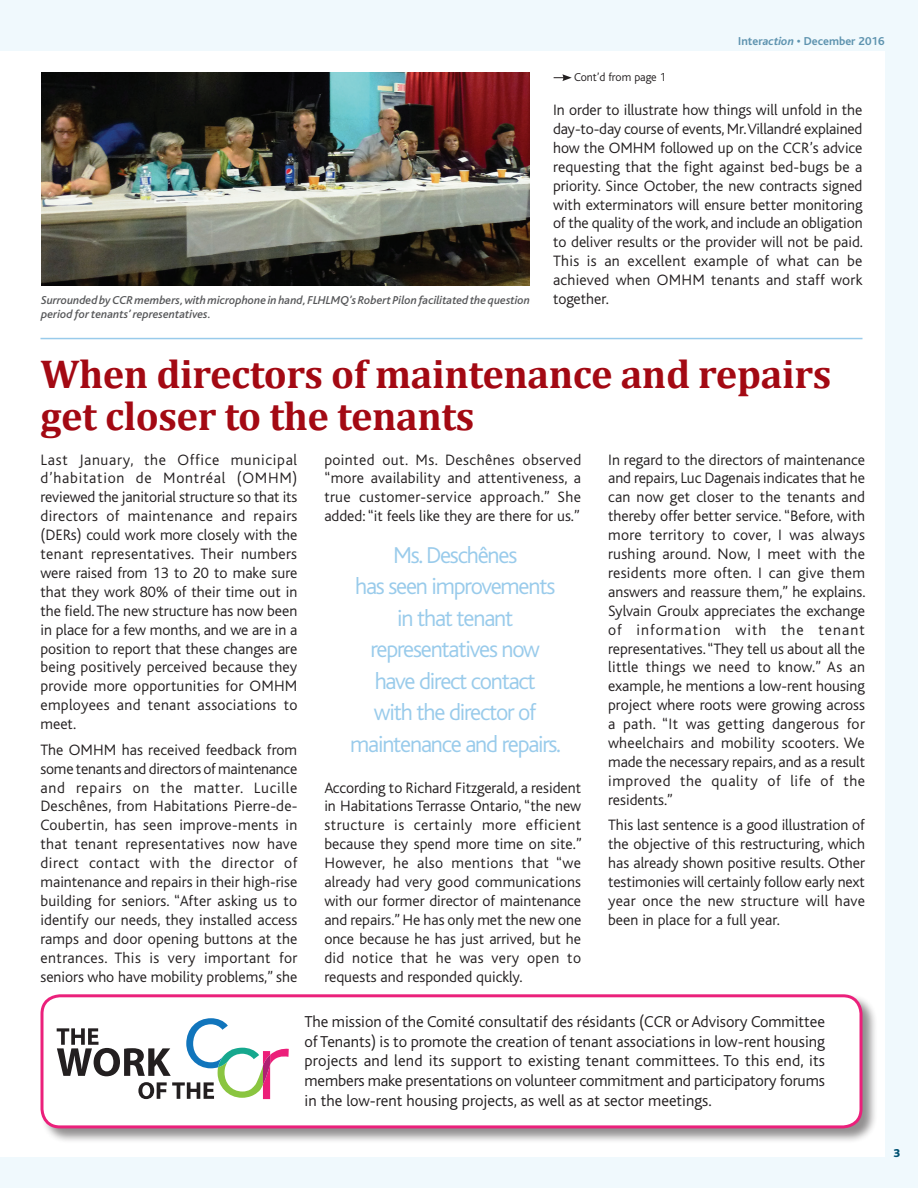
<style>
.page{position:relative;width:918px;height:1188px;background:#f0f9fd}
.page>*{position:absolute;margin:0;border:0;box-sizing:border-box;transform-origin:0 0}
._02-SignatureEsther{font:700 40.5px/42px "Cambria";letter-spacing:-.01em;color:#a30913}
._02-SignatureEsther-2{font:300 24px/31.5px "Bliss";letter-spacing:-.05em;color:#99cbeb;text-align:center}
._02-Texte_courant_FR{font:300 16.5px/19.8px "Bliss";color:#231f20;text-align:justify}
._02-SignatureEsther-3{font:300 15.75px/18.9px "Bliss";letter-spacing:.015em;color:#231f20;text-align:justify}
._04-Bas_de_vignette{font:italic 500 12px "Bliss";color:#57585a}
.t1{font:700 12px "Bliss";color:#5e93af}
._02-Texte_courant_FR-2{font:300 12px "Bliss";color:#231f20}
.t2{font:800 12px "Bliss";color:#005273}
.s1{font-style:italic}
</style>
<div class="page">
<div style="left:0;top:51px;width:885px;height:1105px;background:#fff"></div>
<img style="left:41px;top:72px;width:489px;height:214px">
<hr style="left:40px;top:338px;width:822px;height:1px;background:#99cbeb">
<div style="left:40px;top:994px;width:838px;height:150px;background:#231f20;opacity:.5"></div>
<div style="left:42px;top:996px;width:819px;height:131px;background:#fff;border-radius:18px"></div>
<div style="left:40px;top:994px;width:822px;height:134px;border:3px solid #eb207b;border-radius:18px"></div>
<svg style="left:554px;top:74px;width:18px;height:7px"></svg>
<svg style="left:57px;top:1018px;width:232px;height:81px"></svg>
<p class="_02-Texte_courant_FR-2" style="left:574px;top:71px;width:93px">Cont’d from page 1</p>
<p class="t1" style="left:738px;top:35px;width:148px">Inter<span class="s1">action</span> • December 2016</p>
<p class="_02-SignatureEsther-3" style="left:553px;top:101px;width:311px">In order to illustrate how things will unfold in the day-to-day course of events, Mr. Villandré explained how the OMHM followed up on the CCR’s advice requesting that the fight against bed-bugs be a priority. Since October, the new contracts signed with exterminators will ensure better monitoring of the quality of the work, and include an obligation to deliver results or the provider will not be paid.<br>This is an excellent example of what can be achieved when OMHM tenants and staff work</p>
<p class="_04-Bas_de_vignette" style="left:41px;top:294px;width:490px">Surrounded by CCR members, with microphone in hand, FLHLMQ’s Robert Pilon facilitated the question</p>
<p class="_02-SignatureEsther-3" style="left:553px;top:290px;width:57px">together.</p>
<p class="_04-Bas_de_vignette" style="left:41px;top:308px;width:171px">period for tenants’ representatives.</p>
<p class="_02-SignatureEsther" style="left:40px;top:352px;width:792px">When directors of maintenance and repairs get closer to the tenants</p>
<p class="_02-SignatureEsther-3" style="left:40px;top:450px;width:259px">Last January, the Office municipal d’habitation de Montréal (OMHM) reviewed the janitorial structure so that its directors of maintenance and repairs (DERs) could work more closely with the tenant representatives. Their numbers were raised from 13 to 20 to make sure that they work 80% of their time out in the field. The new structure has now been in place for a few months, and we are in a position to report that these changes are being positively perceived because they provide more opportunities for OMHM employees and tenant associations to meet.</p>
<p class="_02-SignatureEsther-3" style="left:40px;top:740px;width:259px">The OMHM has received feedback from some tenants and directors of maintenance and repairs on the matter. Lucille Deschênes, from Habitations Pierre-de-Coubertin, has seen improve-ments in that tenant representatives now have direct contact with the director of maintenance and repairs in their high-rise building for seniors. “After asking us to identify our needs, they installed access ramps and door opening buttons at the entrances. This is very important for seniors who have mobility problems,” she</p>
<p class="_02-SignatureEsther-3" style="left:324px;top:450px;width:258px">pointed out. Ms. Deschênes observed “more availability and attentiveness, a true customer-service approach.” She added: “it feels like they are there for us.”</p>
<p class="_02-SignatureEsther-2" style="left:393px;top:539px;width:126px">Ms. Deschênes</p>
<p class="_02-SignatureEsther-2" style="left:355px;top:571px;width:202px">has seen improvements</p>
<p class="_02-SignatureEsther-2" style="left:371px;top:602px;width:171px">in that tenant representatives now</p>
<p class="_02-SignatureEsther-2" style="left:375px;top:665px;width:163px">have direct contact</p>
<p class="_02-SignatureEsther-2" style="left:350px;top:697px;width:212px">with the director of maintenance and repairs.</p>
<p class="_02-SignatureEsther-3" style="left:324px;top:778px;width:259px">According to Richard Fitzgerald, a resident in Habitations Terrasse Ontario, “the new structure is certainly more efficient because they spend more time on site.” However, he also mentions that “we already had very good communications with our former director of maintenance and repairs.” He has only met the new one once because he has just arrived, but he did notice that he was very open to requests and responded quickly.</p>
<p class="_02-SignatureEsther-3" style="left:608px;top:450px;width:259px">In regard to the directors of maintenance and repairs, Luc Dagenais indicates that he can now get closer to the tenants and thereby offer better service. “Before, with more territory to cover, I was always rushing around. Now, I meet with the residents more often. I can give them answers and reassure them,” he explains.<br>Sylvain Groulx appreciates the exchange of information with the tenant representatives. “They tell us about all the little things we need to know.” As an example, he mentions a low-rent housing project where roots were growing across a path. “It was getting dangerous for wheelchairs and mobility scooters. We made the necessary repairs, and as a result improved the quality of life of the residents.”</p>
<p class="_02-SignatureEsther-3" style="left:608px;top:816px;width:258px">This last sentence is a good illustration of the objective of this restructuring, which has already shown positive results. Other testimonies will certainly follow early next year once the new structure will have been in place for a full year.</p>
<p class="_02-Texte_courant_FR" style="left:305px;top:1012px;width:522px">The mission of the Comité consultatif des résidants (CCR or Advisory Committee of Tenants) is to promote the creation of tenant associations in low-rent housing projects and lend its support to existing tenant committees. To this end, its members make presentations on volunteer commitment and participatory forums in the low-rent housing projects, as well as at sector meetings.</p>
<p class="t2" style="left:894px;top:1146px;width:8px">3</p>
</div>
